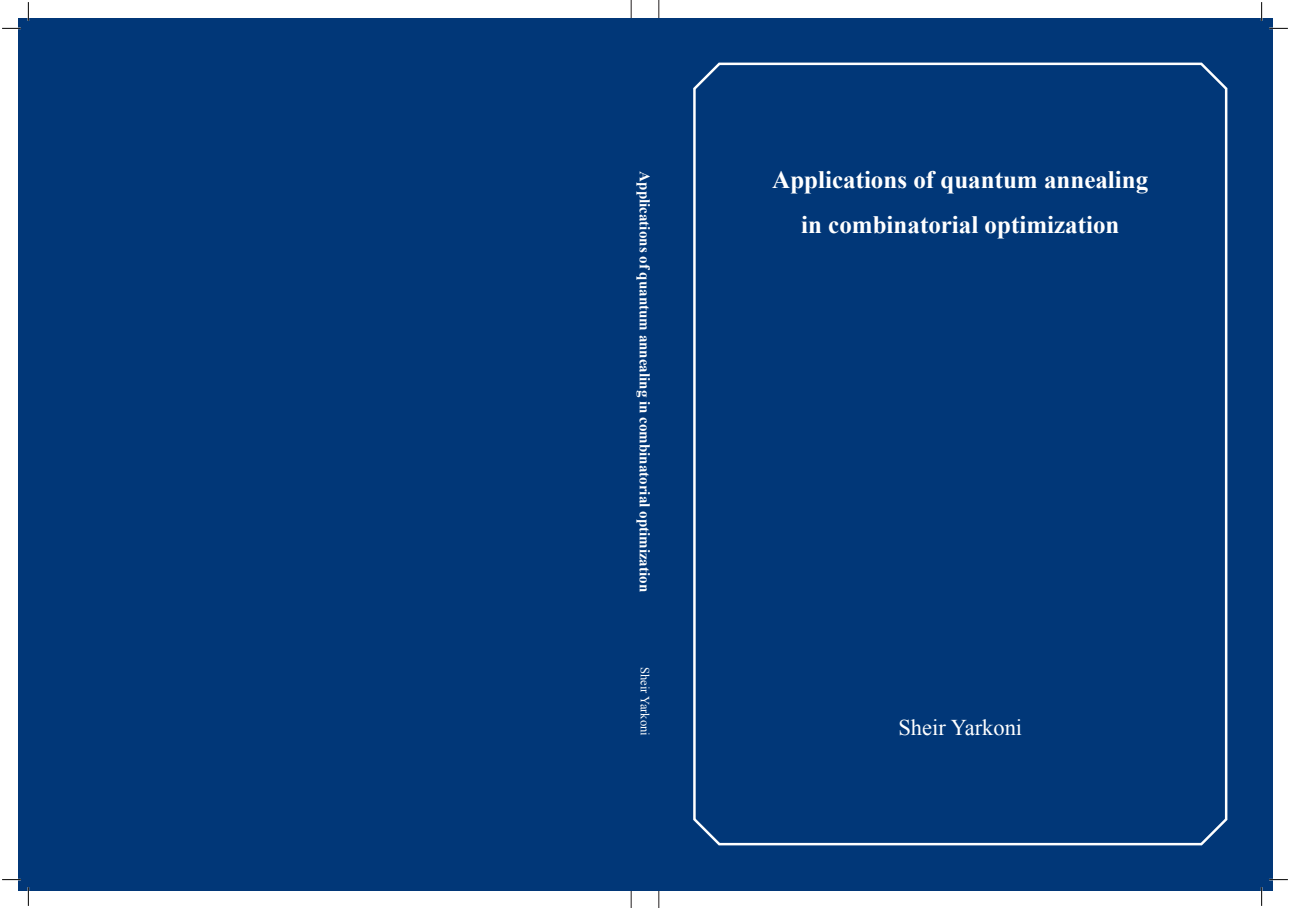
<style>
.page{position:relative;width:1290px;height:908px;background:#fff}
.page>*{position:absolute;margin:0;border:0;box-sizing:border-box;transform-origin:0 0}
.t1{font:700 25px/45px "Times New Roman";color:#fff;text-align:center}
.t2{font:22.5px "Times New Roman";color:#fff}
.t3{font:700 15px "Times New Roman";color:#fff}
.t4{font:12.5px "Times New Roman";color:#fff}
</style>
<div class="page">
<hr style="left:630px;top:0;width:1px;height:907px;background:#231f20">
<hr style="left:658px;top:0;width:1px;height:907px;background:#231f20">
<div style="left:18px;top:18px;width:1253px;height:871px;background:#013778"></div>
<svg style="left:693px;top:62px;width:535px;height:784px"></svg>
<svg style="left:2px;top:28px;width:19px;height:1px"></svg>
<svg style="left:1269px;top:28px;width:18px;height:1px"></svg>
<svg style="left:2px;top:878px;width:19px;height:2px"></svg>
<svg style="left:1269px;top:878px;width:18px;height:2px"></svg>
<svg style="left:28px;top:2px;width:1px;height:19px"></svg>
<svg style="left:28px;top:887px;width:1px;height:18px"></svg>
<p class="t3" style="left:655px;top:171px;width:422px;rotate:90deg">Applications of quantum annealing in combinatorial optimization</p>
<p class="t4" style="left:653px;top:666px;width:70px;rotate:90deg">Sheir Yarkoni</p>
<p class="t1" style="left:772px;top:157px;width:377px">Applications of quantum annealing in combinatorial optimization</p>
<p class="t2" style="left:898px;top:712px;width:125px">Sheir Yarkoni</p>
</div>
